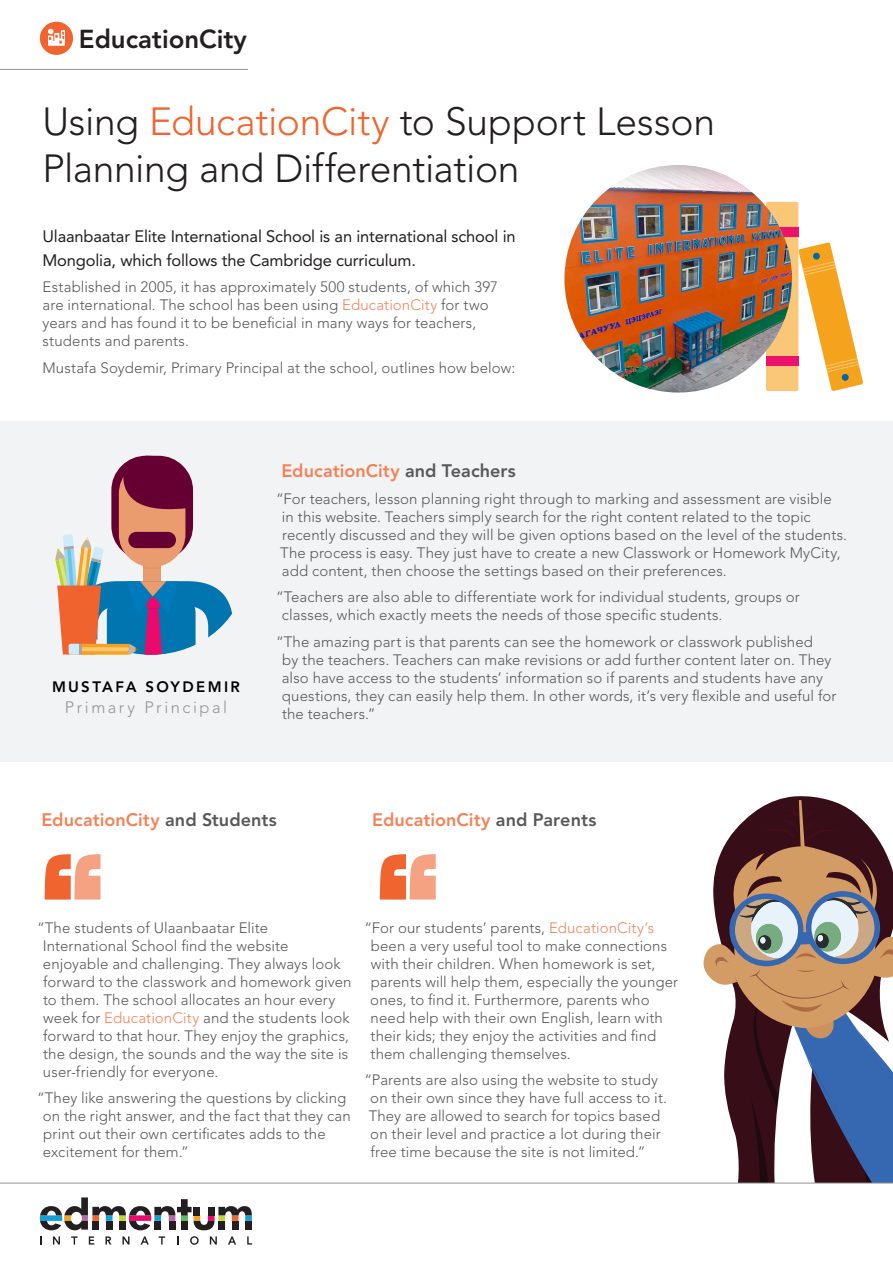
<style>
.page{position:relative;width:893px;height:1263px;background:#fff}
.page>*{position:absolute;margin:0;border:0;box-sizing:border-box;transform-origin:0 0}
.t1{font:300 39px/46.8px "Avenir LT Std";letter-spacing:-.01em;color:#231f20}
.t2{font:800 25.8px "Avenir LT Std";color:#231f20}
.t3{font:800 18px "Avenir LT Std";color:#f28358}
.t4{font:16.5px/24px "Avenir LT Std";letter-spacing:-.01em;color:#231f20}
.t5{font:300 16.5px "Avenir LT Std";letter-spacing:.15em;color:#939598}
.t6{font:300 15px/18px "Avenir LT Std";letter-spacing:.005em;color:#57585a}
.t7{font:800 15px "Avenir LT Std";letter-spacing:.155em;color:#000}
.s1{color:#ef642f}
.s2{color:#f28358}
.s3{color:#57585a}
</style>
<div class="page">
<svg style="left:701px;top:796px;width:192px;height:387px"></svg>
<div style="left:799px;top:932px;width:12px;height:12px;background:#3668b2"></div>
<div style="left:0;top:421px;width:893px;height:340px;background:#f2f3f4"></div>
<svg style="left:40px;top:22px;width:33px;height:33px"></svg>
<hr style="left:0;top:69px;width:248px;height:1px;background:#939598">
<hr style="left:0;top:1183px;width:893px;height:1px;background:#939598">
<svg style="left:40px;top:1197px;width:212px;height:33px"></svg>
<svg style="left:40px;top:1236px;width:2px;height:8px"></svg>
<svg style="left:53px;top:1236px;width:7px;height:8px"></svg>
<svg style="left:71px;top:1236px;width:7px;height:8px"></svg>
<svg style="left:89px;top:1236px;width:5px;height:8px"></svg>
<svg style="left:106px;top:1236px;width:5px;height:8px"></svg>
<svg style="left:122px;top:1236px;width:7px;height:8px"></svg>
<svg style="left:141px;top:1236px;width:8px;height:8px"></svg>
<svg style="left:159px;top:1236px;width:6px;height:8px"></svg>
<svg style="left:190px;top:1236px;width:9px;height:9px"></svg>
<svg style="left:210px;top:1236px;width:7px;height:8px"></svg>
<svg style="left:228px;top:1236px;width:8px;height:8px"></svg>
<svg style="left:247px;top:1236px;width:5px;height:8px"></svg>
<svg style="left:45px;top:854px;width:56px;height:45px"></svg>
<svg style="left:380px;top:854px;width:56px;height:45px"></svg>
<svg style="left:55px;top:455px;width:177px;height:200px"></svg>
<svg style="left:798px;top:242px;width:65px;height:149px"></svg>
<div style="left:813px;top:252px;width:7px;height:8px;background:#00699e;border-radius:3px"></div>
<div style="left:841px;top:374px;width:8px;height:7px;background:#00699e;border-radius:3px"></div>
<div style="left:766px;top:202px;width:32px;height:189px;background:#fac778;border-radius:2px"></div>
<div style="left:766px;top:227px;width:32px;height:10px;background:#eb126b"></div>
<div style="left:766px;top:356px;width:32px;height:10px;background:#eb126b"></div>
<img style="left:564px;top:165px;width:228px;height:227px;border-radius:114px">
<p class="t2" style="left:79px;top:24px;width:170px">EducationCity</p>
<p class="t1" style="left:43px;top:98px;width:674px">Using <span class="s1">EducationCity</span> to Support Lesson<br>Planning and Differentiation</p>
<p class="t4" style="left:43px;top:224px;width:475px">Ulaanbaatar Elite International School is an international school in<br>Mongolia, which follows the Cambridge curriculum.</p>
<p class="t6" style="left:43px;top:278px;width:457px">Established in 2005, it has approximately 500 students, of which 397 are international. The school has been using <span class="s2">EducationCity</span> for two years and has found it to be beneficial in many ways for teachers, students and parents.</p>
<p class="t6" style="left:43px;top:359px;width:474px">Mustafa Soydemir, Primary Principal at the school, outlines how below:</p>
<p class="t7" style="left:52px;top:677px;width:189px">MUSTAFA SOYDEMIR</p>
<p class="t5" style="left:65px;top:697px;width:164px">Primary Principal</p>
<p class="t3" style="left:281px;top:460px;width:236px">EducationCity <span class="s3">and Teachers</span></p>
<p class="t6" style="left:276px;top:489px;width:573px">“For teachers, lesson planning right through to marking and assessment are visible in this website. Teachers simply search for the right content related to the topic recently discussed and they will be given options based on the level of the students.<br>The process is easy. They just have to create a new Classwork or Homework MyCity, add content, then choose the settings based on their preferences.</p>
<p class="t6" style="left:282px;top:588px;width:519px;text-indent:-6px">“Teachers are also able to differentiate work for individual students, groups or classes, which exactly meets the needs of those specific students.</p>
<p class="t6" style="left:282px;top:632px;width:556px;text-indent:-6px">“The amazing part is that parents can see the homework or classwork published<br>by the teachers. Teachers can make revisions or add further content later on. They also have access to the students’ information so if parents and students have any questions, they can easily help them. In other words, it’s very flexible and useful for the teachers.”</p>
<p class="t3" style="left:41px;top:809px;width:237px">EducationCity <span class="s3">and Students</span></p>
<p class="t3" style="left:372px;top:809px;width:226px">EducationCity <span class="s3">and Parents</span></p>
<p class="t6" style="left:43px;top:919px;width:310px;text-indent:-6px">“The students of Ulaanbaatar Elite International School find the website enjoyable and challenging. They always look forward to the classwork and homework given to them. The school allocates an hour every week for <span class="s2">EducationCity</span> and the students look forward to that hour. They enjoy the graphics, the design, the sounds and the way the site is user-friendly for everyone.</p>
<p class="t6" style="left:43px;top:1089px;width:309px;text-indent:-6px">“They like answering the questions by clicking on the right answer, and the fact that they can print out their own certificates adds to the excitement for them.”</p>
<p class="t6" style="left:370px;top:919px;width:309px;text-indent:-6px">“For our students’ parents, <span class="s2">EducationCity’s </span>been a very useful tool to make connections with their children. When homework is set, parents will help them, especially the younger ones, to find it. Furthermore, parents who need help with their own English, learn with their kids; they enjoy the activities and find them challenging themselves.</p>
<p class="t6" style="left:364px;top:1071px;width:304px">“Parents are also using the website to study on their own since they have full access to it.<br>They are allowed to search for topics based on their level and practice a lot during their free time because the site is not limited.”</p>
</div>
